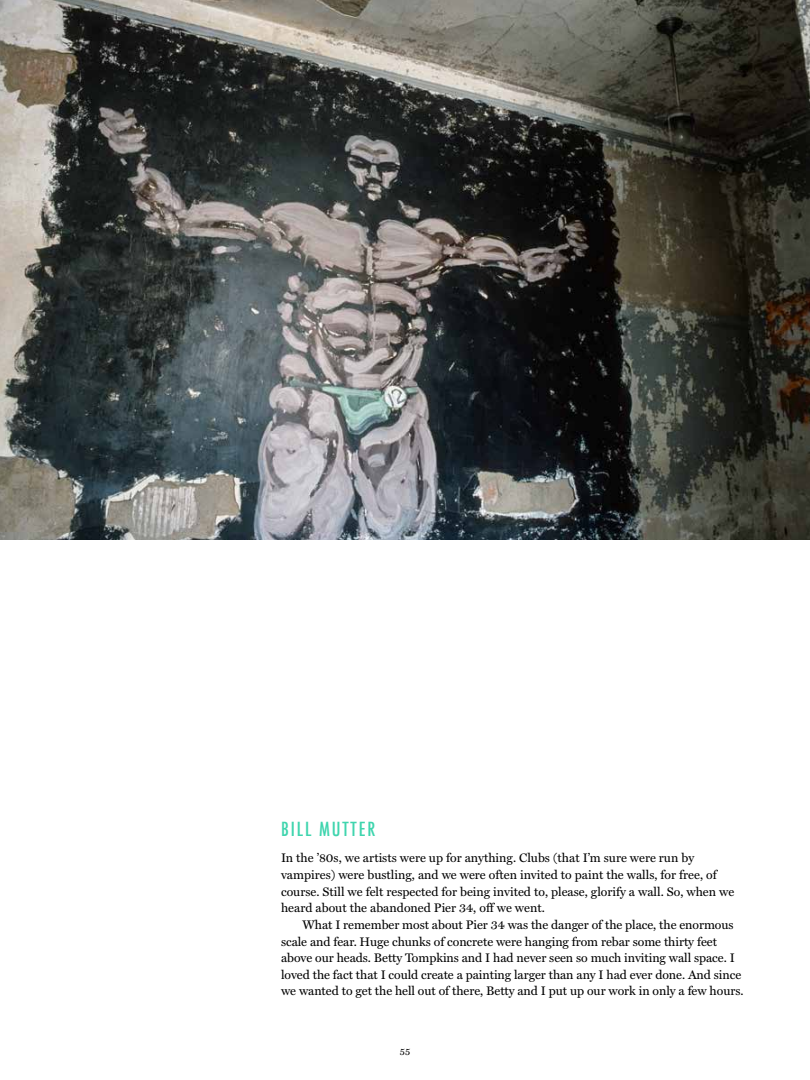
<style>
.page{position:relative;width:810px;height:1080px;background:#fff}
.page>*{position:absolute;margin:0;border:0;box-sizing:border-box;transform-origin:0 0}
.t1{font:500 condensed 19px "Futura";letter-spacing:.1em;color:#3fd5ae}
.t2{font:12.5px/16.6px "Miller Text";letter-spacing:-.005em;color:#000}
.t3{font:10px "Miller Text";color:#000}
</style>
<div class="page">
<img style="left:0;top:0;width:810px;height:540px">
<h1 class="t1" style="left:281px;top:817px;width:96px">BILL MUTTER</h1>
<p class="t2" style="left:281px;top:850px;width:455px">In the ’80s, we artists were up for anything. Clubs (that I’m sure were run by vampires) were bustling, and we were often invited to paint the walls, for free, of course. Still we felt respected for being invited to, please, glorify a wall. So, when we heard about the abandoned Pier 34, off we went.</p>
<p class="t2" style="left:281px;top:916px;width:464px;text-indent:21px">What I remember most about Pier 34 was the danger of the place, the enormous scale and fear. Huge chunks of concrete were hanging from rebar some thirty feet above our heads. Betty Tompkins and I had never seen so much inviting wall space. I loved the fact that I could create a painting larger than any I had ever done. And since we wanted to get the hell out of there, Betty and I put up our work in only a few hours.</p>
<p class="t3" style="left:400px;top:1046px;width:12px">55</p>
</div>
